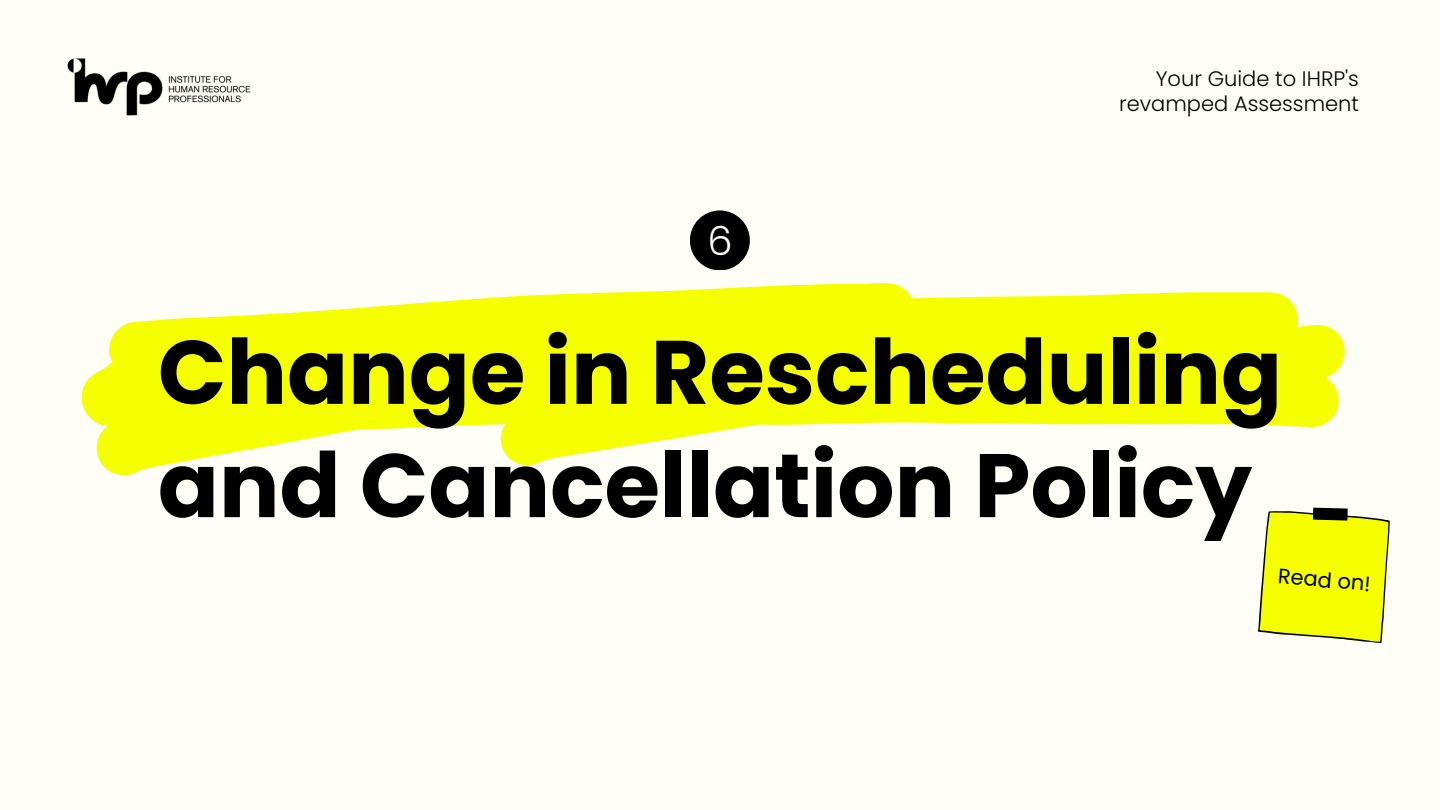
<style>
.page{position:relative;width:1440px;height:810px;background:#fffef6}
.page>*{position:absolute;margin:0;border:0;box-sizing:border-box;transform-origin:0 0}
.t1{font:700 90px "Poppins";color:#000}
.t2{font:300 40px "Poppins";color:#fff}
.t3{font:300 21px/24.8px "Poppins";color:#000;text-align:right}
.t4{font:21px "Poppins";color:#000}
</style>
<div class="page">
<img style="left:67px;top:58px;width:184px;height:58px">
<svg style="left:966px;top:292px;width:379px;height:135px;background:#f5fe16"></svg>
<svg style="left:81px;top:283px;width:885px;height:192px;fill:#f5ff02"></svg>
<div style="left:690px;top:210px;width:60px;height:60px;background:#000;border-radius:50%"></div>
<svg style="left:1258px;top:508px;width:132px;height:135px;background:#e7ef23"></svg>
<p class="t2" style="left:707px;top:213px;width:27px">6</p>
<p class="t3" style="left:1119px;top:66px;width:241px">Your Guide to IHRP's revamped Assessment</p>
<p class="t1" style="left:158px;top:309px;width:1126px">Change in Rescheduling</p>
<p class="t1" style="left:158px;top:423px;width:1096px">and Cancellation Policy</p>
<p class="t4" style="left:1279px;top:561px;width:94px;rotate:5deg">Read on!</p>
</div>
